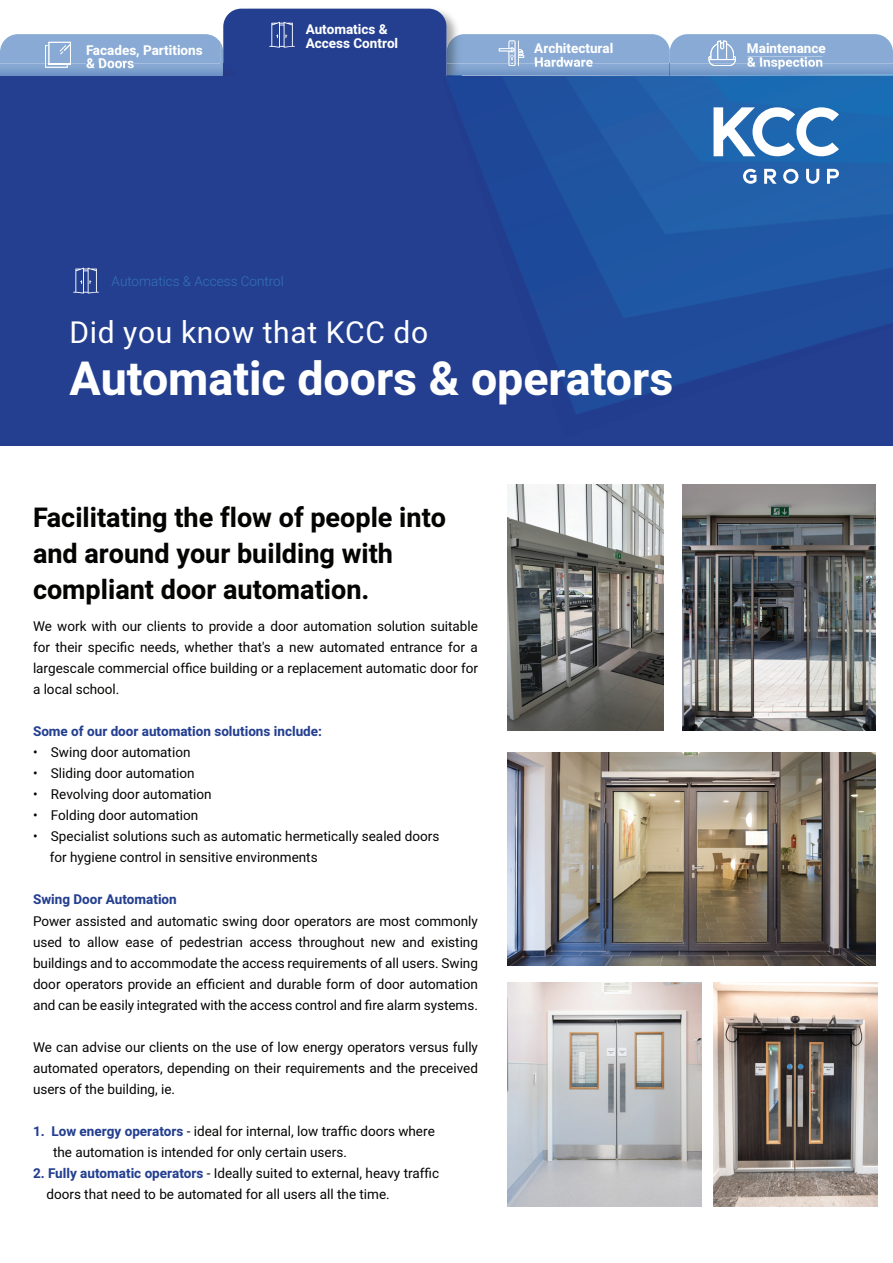
<style>
.page{position:relative;width:893px;height:1263px;background:#fff}
.page>*{position:absolute;margin:0;border:0;box-sizing:border-box;transform-origin:0 0}
.t1{font:700 46.5px "Heebo";color:#fff}
.t2{font:30px "Heebo";letter-spacing:.02em;color:#fff}
.t3{font:700 27px/36px "Heebo";color:#040503}
.t4{font:13.5px/21px "Heebo";color:#040503;text-align:justify}
.t5{font:700 13.5px/13.5px "Heebo";color:#fff}
.t6{font:700 13.5px "Heebo";color:#243f90}
.t7{font:300 13.5px "Heebo";color:#3373b7}
.s1{font-weight:700;color:#243f90}
</style>
<div class="page">
<img style="left:223px;top:8px;width:235px;height:26px">
<div style="left:223px;top:9px;width:224px;height:212px;background:#243f90;border-radius:18px"></div>
<img style="left:682px;top:485px;width:194px;height:245px">
<img style="left:714px;top:982px;width:164px;height:224px">
<img style="left:507px;top:982px;width:194px;height:224px">
<svg style="left:269px;top:22px;width:26px;height:26px"></svg>
<img style="left:223px;top:73px;width:6px;height:3px">
<svg style="left:0;top:34px;width:223px;height:42px;background:#8aaad3"></svg>
<img style="left:45px;top:63px;width:23px;height:5px">
<div style="left:0;top:77px;width:893px;height:369px;background:#243f90"></div>
<svg style="left:447px;top:34px;width:446px;height:43px;background:#8baad3"></svg>
<img style="left:483px;top:76px;width:409px;height:1px">
<img style="left:525px;top:77px;width:319px;height:337px">
<img style="left:502px;top:77px;width:89px;height:45px">
<img style="left:780px;top:77px;width:113px;height:258px">
<img style="left:836px;top:77px;width:57px;height:166px">
<svg style="left:73px;top:268px;width:26px;height:26px"></svg>
<img style="left:507px;top:753px;width:369px;height:212px">
<img style="left:507px;top:485px;width:156px;height:245px">
<svg style="left:710px;top:107px;width:129px;height:91px;background:#6190c4"></svg>
<p class="t5" style="left:86px;top:43px;width:118px">Facades, Partitions &amp; Doors</p>
<p class="t5" style="left:306px;top:23px;width:94px">Automatics &amp;<br>Access Control</p>
<p class="t7" style="left:112px;top:272px;width:174px">Automatics &amp; Access Control</p>
<p class="t5" style="left:534px;top:42px;width:81px">Architectural<br>Hardware</p>
<p class="t5" style="left:747px;top:42px;width:80px">Maintenance &amp; Inspection</p>
<h2 class="t2" style="left:70px;top:311px;width:360px">Did you know that KCC do</h2>
<h1 class="t1" style="left:70px;top:347px;width:605px">Automatic doors &amp; operators</h1>
<h3 class="t3" style="left:33px;top:500px;width:414px">Facilitating the flow of people into and around your building with compliant door automation.</h3>
<p class="t4" style="left:33px;top:616px;width:446px">We work with our clients to provide a door automation solution suitable for their specific needs, whether that's a new automated entrance for a largescale commercial office building or a replacement automatic door for a local school.</p>
<p class="t6" style="left:33px;top:722px;width:291px">Some of our door automation solutions include:</p>
<p class="t4" style="left:33px;top:742px;width:159px">• Swing door automation</p>
<p class="t4" style="left:33px;top:763px;width:163px">• Sliding door automation</p>
<p class="t4" style="left:33px;top:784px;width:180px">• Revolving door automation</p>
<p class="t4" style="left:33px;top:805px;width:167px">• Folding door automation</p>
<p class="t4" style="left:50px;top:826px;width:391px;text-indent:-17px">• Specialist solutions such as automatic hermetically sealed doors for hygiene control in sensitive environments</p>
<p class="t6" style="left:33px;top:890px;width:145px">Swing Door Automation</p>
<p class="t4" style="left:33px;top:910px;width:446px">Power assisted and automatic swing door operators are most commonly used to allow ease of pedestrian access throughout new and existing buildings and to accommodate the access requirements of all users. Swing door operators provide an efficient and durable form of door automation and can be easily integrated with the access control and fire alarm systems.</p>
<p class="t4" style="left:33px;top:1036px;width:446px">We can advise our clients on the use of low energy operators versus fully automated operators, depending on their requirements and the preceived users of the building, ie.</p>
<p class="t4" style="left:53px;top:1120px;width:383px;text-indent:-20px"><span class="s1">1. Low energy operators</span> - ideal for internal, low traffic doors where the automation is intended for only certain users.</p>
<p class="t4" style="left:46px;top:1162px;width:394px;text-indent:-13px"><span class="s1">2. Fully automatic operators</span> - Ideally suited to external, heavy traffic doors that need to be automated for all users all the time.</p>
</div>
